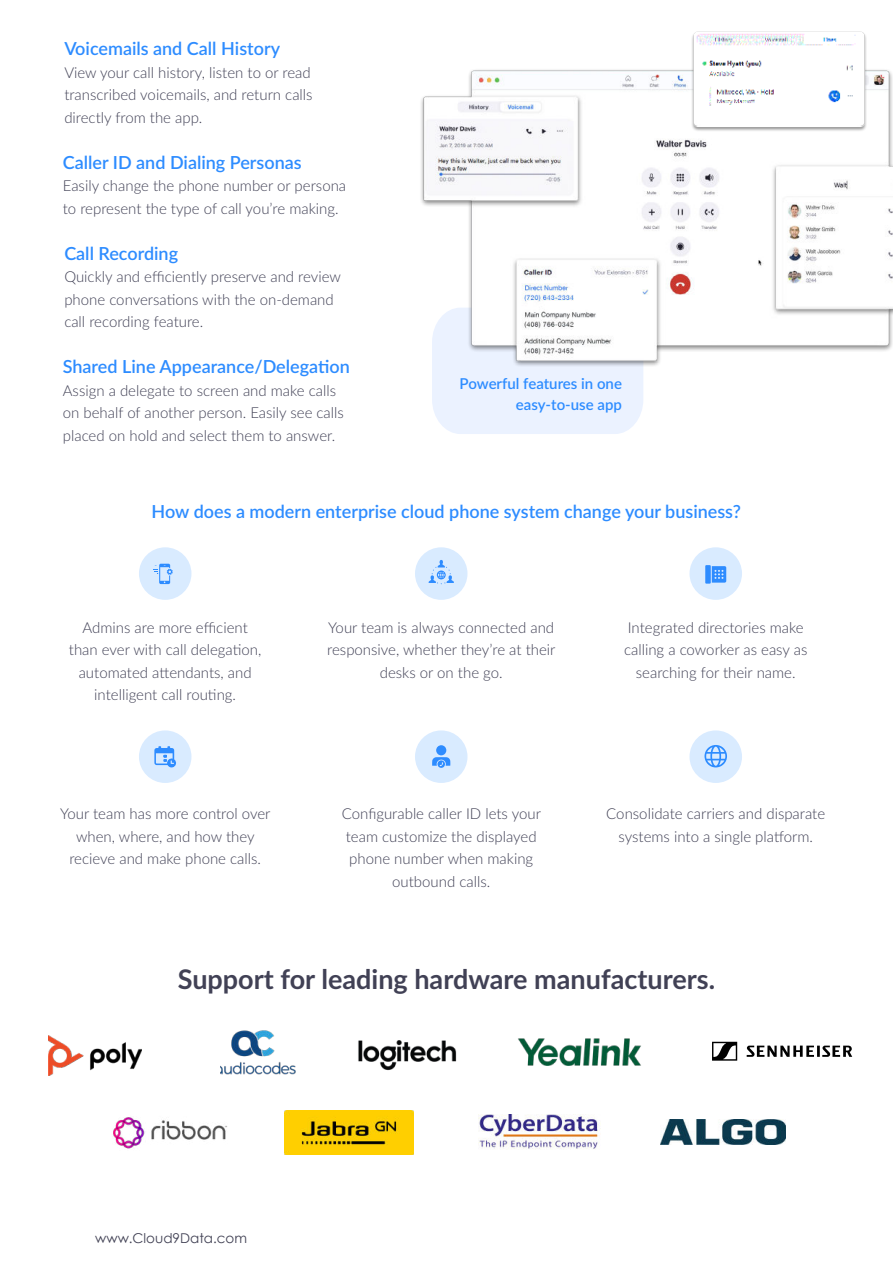
<style>
.page{position:relative;width:893px;height:1263px;background:#fff}
.page>*{position:absolute;margin:0;border:0;box-sizing:border-box;transform-origin:0 0}
.t1{font:700 27px "Lato";color:#414155}
.t2{font:600 18px "Lato";color:#2d8cff}
.t3{font:300 15px/22.5px "Lato";color:#414155;text-align:center}
.t4{font:600 15px/21px "Lato";color:#2d8cff;text-align:right}
.t5{font:13.5px "Century Gothic";color:#414154}
</style>
<div class="page">
<div style="left:432px;top:373px;width:211px;height:61px;background:#ebf2ff"></div>
<img style="left:421px;top:70px;width:472px;height:303px">
<div style="left:689px;top:547px;width:53px;height:53px;background:#d9ebff;border-radius:50%"></div>
<svg style="left:705px;top:565px;width:21px;height:19px"></svg>
<div style="left:139px;top:547px;width:52px;height:53px;background:#d9ebff;border-radius:50%"></div>
<svg style="left:153px;top:564px;width:20px;height:20px"></svg>
<div style="left:415px;top:547px;width:52px;height:53px;background:#d9ebff;border-radius:50%"></div>
<svg style="left:429px;top:560px;width:25px;height:24px"></svg>
<div style="left:139px;top:730px;width:52px;height:53px;background:#d9ebff;border-radius:50%"></div>
<div style="left:415px;top:730px;width:52px;height:53px;background:#d9ebff;border-radius:50%"></div>
<div style="left:689px;top:730px;width:53px;height:53px;background:#d9ebff;border-radius:50%"></div>
<div style="left:436px;top:745px;width:10px;height:10px;background:#2e8cff;border-radius:50%"></div>
<svg style="left:432px;top:757px;width:18px;height:11px"></svg>
<svg style="left:154px;top:746px;width:22px;height:22px"></svg>
<svg style="left:704px;top:745px;width:23px;height:22px"></svg>
<img style="left:221px;top:1030px;width:75px;height:45px">
<img style="left:284px;top:1110px;width:129px;height:44px">
<img style="left:49px;top:1035px;width:92px;height:41px">
<img style="left:113px;top:1117px;width:114px;height:32px">
<svg style="left:712px;top:1042px;width:140px;height:19px"></svg>
<img style="left:358px;top:1040px;width:99px;height:31px">
<img style="left:518px;top:1039px;width:123px;height:27px">
<div style="left:691px;top:32px;width:176px;height:100px;background:#eaeaea"></div>
<img style="left:689px;top:31px;width:178px;height:99px">
<img style="left:479px;top:1114px;width:122px;height:36px">
<img style="left:660px;top:1119px;width:125px;height:26px">
<p class="t2" style="left:64px;top:35px;width:217px">Voicemails and Call History</p>
<p class="t3" style="left:64px;top:60px;width:250px;text-align:left">View your call history, listen to or read transcribed voicemails, and return calls directly from the app.</p>
<p class="t2" style="left:63px;top:155px;width:240px">Caller ID and Dialing Personas</p>
<p class="t3" style="left:63px;top:174px;width:285px;text-align:left">Easily change the phone number or persona to represent the type of call you’re making.</p>
<p class="t2" style="left:64px;top:247px;width:115px">Call Recording</p>
<p class="t3" style="left:64px;top:265px;width:278px;text-align:left">Quickly and efficiently preserve and review phone conversations with the on-demand call recording feature.</p>
<p class="t2" style="left:63px;top:354px;width:288px">Shared Line Appearance/Delegation</p>
<p class="t3" style="left:63px;top:379px;width:283px;text-align:left">Assign a delegate to screen and make calls on behalf of another person. Easily see calls placed on hold and select them to answer.</p>
<p class="t4" style="left:460px;top:374px;width:164px">Powerful features in one easy-to-use app</p>
<p class="t2" style="left:152px;top:498px;width:591px">How does a modern enterprise cloud phone system change your business?</p>
<p class="t3" style="left:69px;top:615px;width:194px">Admins are more efficient than ever with call delegation, automated attendants, and intelligent call routing.</p>
<p class="t3" style="left:60px;top:802px;width:212px">Your team has more control over when, where, and how they recieve and make phone calls.</p>
<p class="t3" style="left:327px;top:615px;width:230px">Your team is always connected and responsive, whether they’re at their desks or on the go.</p>
<p class="t3" style="left:342px;top:802px;width:201px">Configurable caller ID lets your team customize the displayed phone number when making outbound calls.</p>
<p class="t3" style="left:624px;top:615px;width:185px">Integrated directories make calling a coworker as easy as searching for their name.</p>
<p class="t3" style="left:606px;top:802px;width:220px">Consolidate carriers and disparate systems into a single platform.</p>
<h1 class="t1" style="left:178px;top:969px;width:539px">Support for leading hardware manufacturers.</h1>
<p class="t5" style="left:95px;top:1228px;width:153px">www.Cloud9Data.com</p>
</div>
